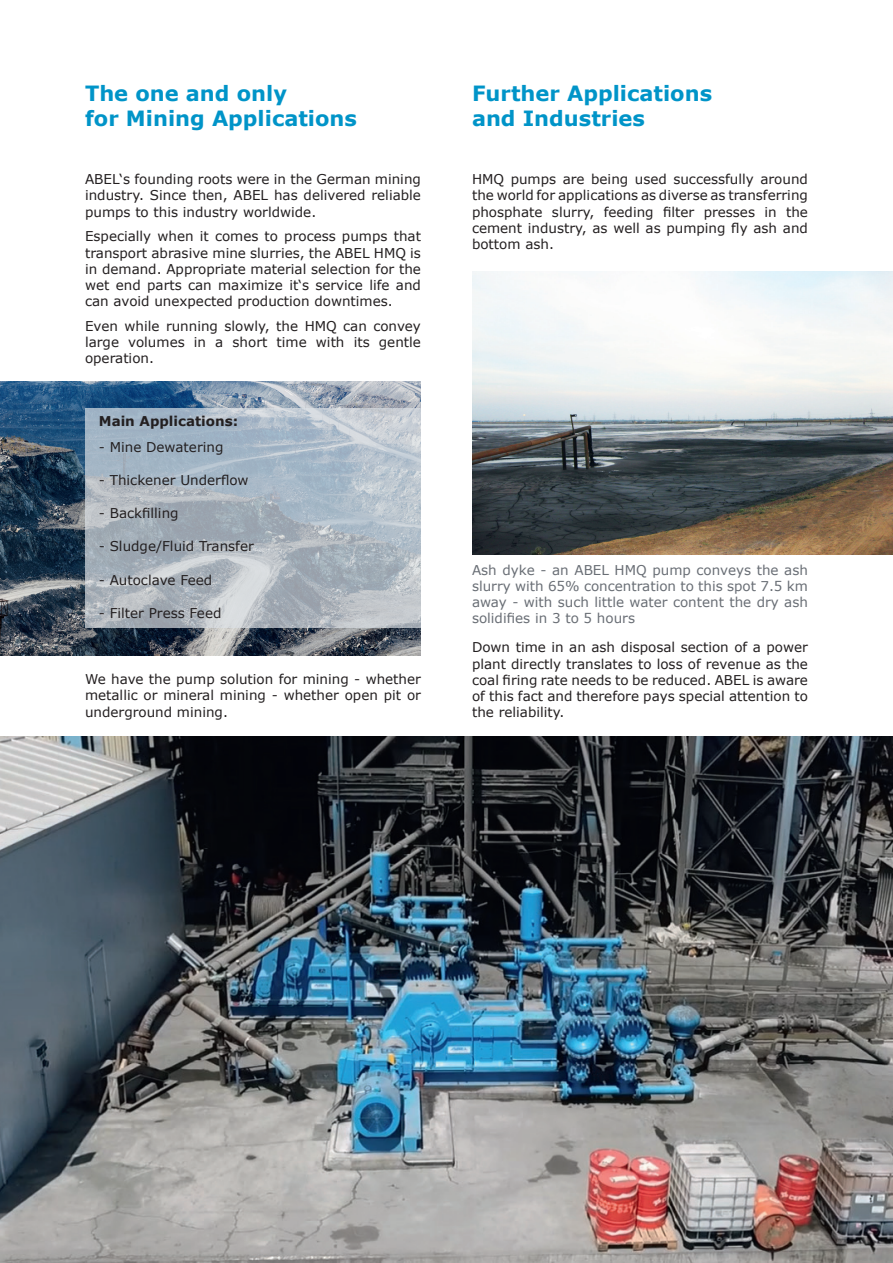
<style>
.page{position:relative;width:893px;height:1263px;background:#fff}
.page>*{position:absolute;margin:0;border:0;box-sizing:border-box;transform-origin:0 0}
.t1{font:700 21px "Verdana";color:#0094c8}
.t2{font:13.5px/16.2px "Verdana";color:#231f20;text-align:justify}
.t3{font:13.5px/16.2px "Verdana";color:#696e75;text-align:justify}
.t4{font:700 13.5px "Verdana";color:#231f20}
</style>
<div class="page">
<img style="left:472px;top:271px;width:421px;height:283px">
<img style="left:0;top:382px;width:421px;height:273px">
<img style="left:0;top:736px;width:893px;height:527px">
<svg style="left:85px;top:408px;width:335px;height:220px;background:#aeb9c3"></svg>
<p class="t1" style="left:85px;top:79px;width:203px">The one and only</p>
<p class="t1" style="left:85px;top:103px;width:273px">for Mining Applications</p>
<p class="t2" style="left:85px;top:171px;width:337px">ABEL‘s founding roots were in the German mining industry. Since then, ABEL has delivered reliable pumps to this industry worldwide.</p>
<p class="t2" style="left:85px;top:228px;width:337px">Especially when it comes to process pumps that transport abrasive mine slurries, the ABEL HMQ is in demand. Appropriate material selection for the wet end parts can maximize it‘s service life and can avoid unexpected production downtimes.</p>
<p class="t2" style="left:85px;top:318px;width:337px">Even while running slowly, the HMQ can convey large volumes in a short time with its gentle operation.</p>
<p class="t4" style="left:99px;top:412px;width:141px">Main Applications:</p>
<p class="t2" style="left:99px;top:439px;width:126px">- Mine Dewatering</p>
<p class="t2" style="left:99px;top:472px;width:151px">- Thickener Underflow</p>
<p class="t2" style="left:99px;top:505px;width:81px">- Backfilling</p>
<p class="t2" style="left:99px;top:538px;width:156px">- Sludge/Fluid Transfer</p>
<p class="t2" style="left:99px;top:571px;width:115px">- Autoclave Feed</p>
<p class="t2" style="left:99px;top:605px;width:124px">- Filter Press Feed</p>
<p class="t2" style="left:85px;top:671px;width:337px">We have the pump solution for mining - whether metallic or mineral mining - whether open pit or underground mining.</p>
<p class="t1" style="left:472px;top:79px;width:242px">Further Applications</p>
<p class="t1" style="left:472px;top:103px;width:174px">and Industries</p>
<p class="t2" style="left:472px;top:171px;width:337px">HMQ pumps are being used successfully around the world for applications as diverse as transferring phosphate slurry, feeding filter presses in the cement industry, as well as pumping fly ash and bottom ash.</p>
<p class="t3" style="left:472px;top:562px;width:337px">Ash dyke - an ABEL HMQ pump conveys the ash slurry with 65% concentration to this spot 7.5 km away - with such little water content the dry ash solidifies in 3 to 5 hours</p>
<p class="t2" style="left:472px;top:639px;width:337px">Down time in an ash disposal section of a power plant directly translates to loss of revenue as the coal firing rate needs to be reduced. ABEL is aware of this fact and therefore pays special attention to the reliability.</p>
</div>
